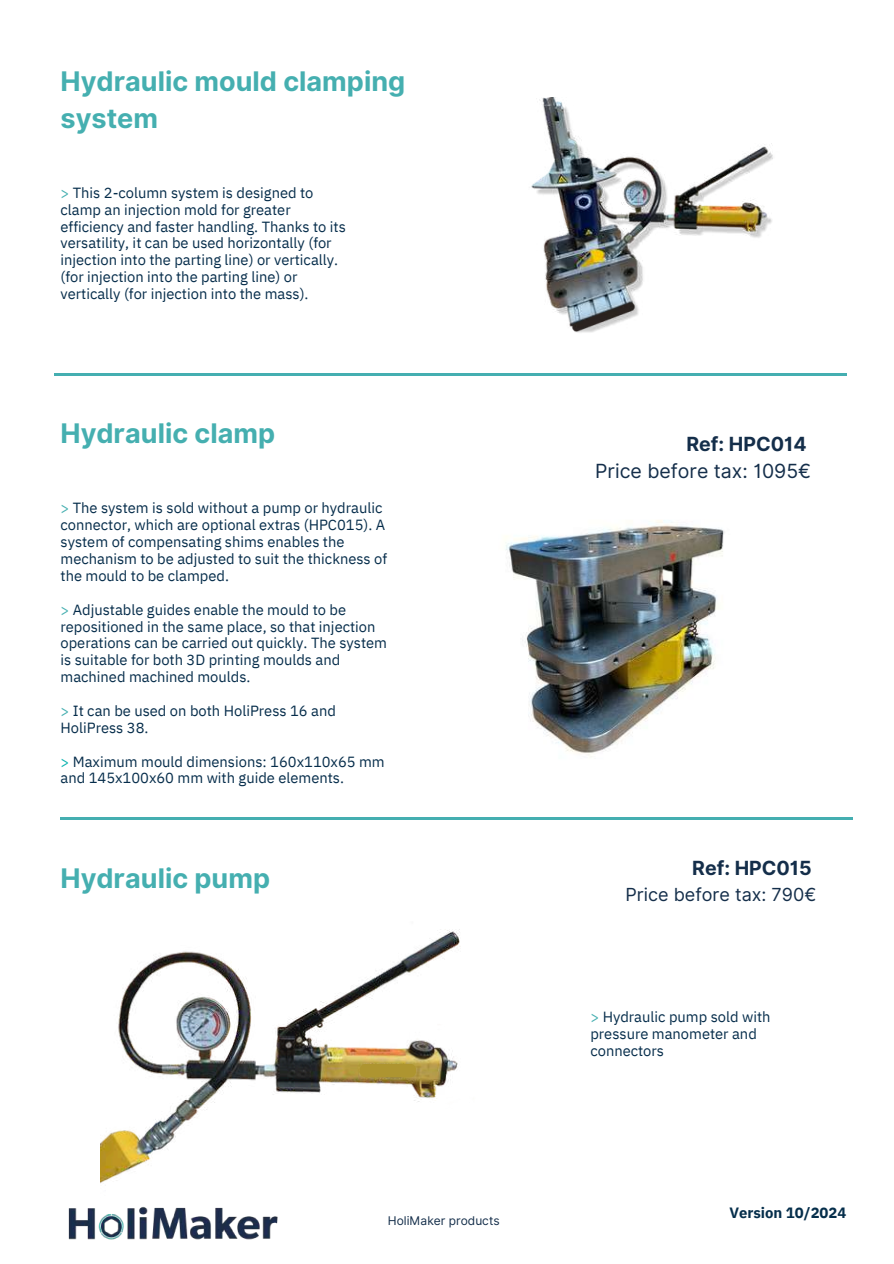
<style>
.page{position:relative;width:894px;height:1264px;background:#fff}
.page>*{position:absolute;margin:0;border:0;box-sizing:border-box;transform-origin:0 0}
.t1{font:700 27px/37.2px "Inter";color:#45afb0}
.t2{font:700 19.5px "Inter";color:#142e4a}
.t3{font:19.5px "Inter";color:#142e4a}
.t4{font:18px "Inter";color:#142e4a}
.t5{font:700 14.85px "IBM Plex Sans";color:#052e4b}
.t6{font:14.7px/16.8px "IBM Plex Sans";color:#062d4b}
.t7{font:12px "Inter";color:#142e4a}
.s1{color:#45afb0}
.s2{color:#09b2af}
</style>
<div class="page">
<hr style="left:55px;top:373px;width:791px;height:2px;background:#44aeb0">
<img style="left:531px;top:98px;width:242px;height:235px">
<img style="left:571px;top:302px;width:64px;height:30px">
<img style="left:506px;top:520px;width:219px;height:237px">
<hr style="left:60px;top:817px;width:791px;height:2px;background:#44aeb0">
<img style="left:100px;top:929px;width:361px;height:255px">
<img style="left:68px;top:1207px;width:210px;height:33px">
<div style="left:359px;top:1063px;width:57px;height:14px;background:#ae9530;border-radius:6px"></div>
<h1 class="t1" style="left:60px;top:62px;width:346px">Hydraulic mould clamping system</h1>
<p class="t6" style="left:60px;top:184px;width:287px"><span class="s1">&gt;</span> This 2-column system is designed to clamp an injection mold for greater efficiency and faster handling. Thanks to its versatility, it can be used horizontally (for injection into the parting line) or vertically. (for injection into the parting line) or vertically (for injection into the mass).</p>
<h1 class="t1" style="left:60px;top:415px;width:216px">Hydraulic clamp</h1>
<p class="t6" style="left:60px;top:499px;width:328px"><span class="s1">&gt;</span> The system is sold without a pump or hydraulic connector, which are optional extras (HPC015). A system of compensating shims enables the mechanism to be adjusted to suit the thickness of the mould to be clamped.</p>
<p class="t6" style="left:60px;top:600px;width:328px"><span class="s1">&gt;</span> Adjustable guides enable the mould to be repositioned in the same place, so that injection operations can be carried out quickly. The system is suitable for both 3D printing moulds and machined machined moulds.</p>
<p class="t6" style="left:60px;top:702px;width:277px"><span class="s1">&gt;</span> It can be used on both HoliPress 16 and<br>HoliPress 38.</p>
<p class="t6" style="left:60px;top:752px;width:326px"><span class="s2">&gt;</span> Maximum mould dimensions: 160x110x65 mm and 145x100x60 mm with guide elements.</p>
<h1 class="t1" style="left:60px;top:859px;width:211px">Hydraulic pump</h1>
<p class="t7" style="left:388px;top:1213px;width:113px">HoliMaker products</p>
<h2 class="t2" style="left:686px;top:432px;width:122px">Ref: HPC014</h2>
<h2 class="t3" style="left:595px;top:459px;width:217px">Price before tax: 1095€</h2>
<h2 class="t2" style="left:692px;top:856px;width:121px">Ref: HPC015</h2>
<p class="t4" style="left:625px;top:883px;width:192px">Price before tax: 790€</p>
<p class="t6" style="left:590px;top:1007px;width:181px"><span class="s1">&gt;</span> Hydraulic pump sold with pressure manometer and connectors</p>
<p class="t5" style="left:729px;top:1202px;width:118px">Version 10/2024</p>
</div>
